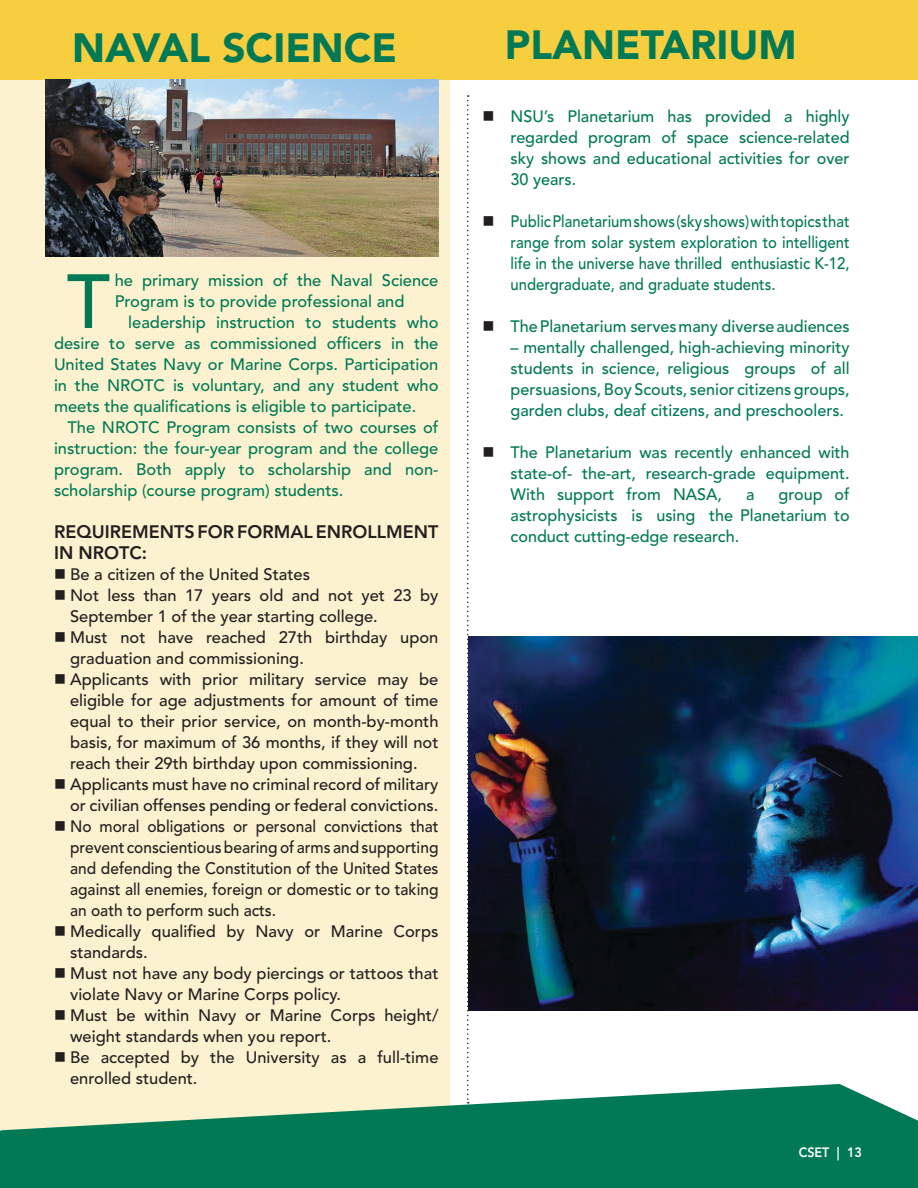
<style>
.page{position:relative;width:918px;height:1188px;background:#fff}
.page>*{position:absolute;margin:0;border:0;box-sizing:border-box;transform-origin:0 0}
.t1{font:500 75.75px "Avenir LT Std";color:#007954}
.t2{font:900 40.5px "Avenir LT Std";color:#007954}
.t3{font:800 18px/21px "Avenir LT Std";color:#231f20}
.t4{font:500 16.5px/21px "Avenir LT Std";color:#007954;text-align:justify}
.t5{font:500 16.5px/21px "Avenir LT Std";color:#231f20}
.t6{font:500 16.5px/21px "Avenir LT Std";color:#231f20;text-align:justify;scale:.94 1}
.t7{font:500 16.5px/21px "Avenir LT Std";color:#007954;text-align:justify;scale:.9 1}
.t8{font:800 13.5px "Avenir LT Std";color:#fff;scale:.93 1}
.s1{color:#231f20}
</style>
<div class="page">
<div style="left:0;top:60px;width:450px;height:1128px;background:#fcf2cf"></div>
<hr style="left:0;top:1131px;width:2px;height:57px;background:#007954">
<svg style="left:467px;top:95px;width:2px;height:987px"></svg>
<div style="left:0;top:0;width:918px;height:79px;background:#f6ce3f"></div>
<img style="left:468px;top:636px;width:450px;height:374px">
<svg style="left:1px;top:1084px;width:917px;height:104px;fill:#007954"></svg>
<img style="left:45px;top:79px;width:393px;height:177px">
<p class="t2" style="left:72px;top:23px;width:327px">NAVAL SCIENCE</p>
<p class="t1" style="left:67px;top:257px;width:45px">T</p>
<p class="t4" style="left:115px;top:270px;width:325px">he primary mission of the Naval Science<br>Program is to provide professional and</p>
<p class="t4" style="left:54px;top:312px;width:386px;text-indent:74px">leadership instruction to students who desire to serve as commissioned officers in the United States Navy or Marine Corps. Participation in the NROTC is voluntary, and any student who meets the qualifications is eligible to participate.</p>
<p class="t4" style="left:54px;top:417px;width:386px;text-indent:14px">The NROTC Program consists of two courses of instruction: the four-year program and the college program. Both apply to scholarship and non&shy;scholarship (course program) students.</p>
<p class="t3" style="left:54px;top:521px;width:386px">REQUIREMENTS FOR FORMAL ENROLLMENT<br>IN NROTC:</p>
<p class="t5" style="left:54px;top:564px;width:258px">■ Be a citizen of the United States</p>
<p class="t5" style="left:70px;top:585px;width:370px;text-indent:-16px">■ Not less than 17 years old and not yet 23 by<br>September 1 of the year starting college.</p>
<p class="t5" style="left:70px;top:627px;width:370px;text-indent:-16px">■ Must not have reached 27th birthday upon graduation and commissioning.</p>
<p class="t5" style="left:70px;top:669px;width:370px;text-align:justify;text-indent:-16px">■ Applicants with prior military service may be eligible for age adjustments for amount of time equal to their prior service, on month-by-month basis, for maximum of 36 months, if they will not reach their 29th birthday upon commissioning.</p>
<p class="t5" style="left:54px;top:774px;width:386px;text-align:right">■ Applicants must have no criminal record of military or civilian offenses pending or federal convictions.</p>
<p class="t6" style="left:70px;top:816px;width:393px;text-indent:-16px">■ No moral obligations or personal convictions that prevent conscientious bearing of arms and supporting and defending the Constitution of the United States against all enemies, foreign or domestic or to taking an oath to perform such acts.</p>
<p class="t5" style="left:70px;top:921px;width:370px;text-indent:-16px">■ Medically qualified by Navy or Marine Corps standards.</p>
<p class="t5" style="left:70px;top:963px;width:370px;text-indent:-16px">■ Must not have any body piercings or tattoos that violate Navy or Marine Corps policy.</p>
<p class="t5" style="left:70px;top:1005px;width:370px;text-indent:-16px">■ Must be within Navy or Marine Corps height/ weight standards when you report.</p>
<p class="t5" style="left:70px;top:1047px;width:370px;text-indent:-16px">■ Be accepted by the University as a full-time enrolled student.</p>
<p class="t2" style="left:505px;top:20px;width:293px">PLANETARIUM</p>
<p class="t4" style="left:511px;top:106px;width:340px;text-indent:-28px"><span class="s1">■</span> NSU’s Planetarium has provided a highly regarded program of space science-related sky shows and educational activities for over 30 years.</p>
<p class="t7" style="left:511px;top:211px;width:378px;text-indent:-28px"><span class="s1">■</span> Public Planetarium shows (sky shows) with topics that range from solar system exploration to intelligent life in the universe have thrilled enthusiastic K-12, undergraduate, and graduate students.</p>
<p class="t4" style="left:482px;top:316px;width:369px"><span class="s1">■</span> The Planetarium serves many diverse audiences</p>
<p class="t4" style="left:511px;top:337px;width:340px">– mentally challenged, high-achieving minority students in science, religious groups of all persuasions, Boy Scouts, senior citizens groups, garden clubs, deaf citizens, and preschoolers.</p>
<p class="t4" style="left:511px;top:442px;width:340px;text-indent:-28px"><span class="s1">■</span> The Planetarium was recently enhanced with state-of- the-art, research-grade equipment.<br>With support from NASA,</p>
<p class="t4" style="left:511px;top:484px;width:340px;text-indent:268px">group of astrophysicists is using the Planetarium to conduct cutting-edge research.</p>
<p class="t4" style="left:746px;top:484px;width:10px">a</p>
<p class="t8" style="left:799px;top:1144px;width:69px">CSET | 13</p>
</div>
